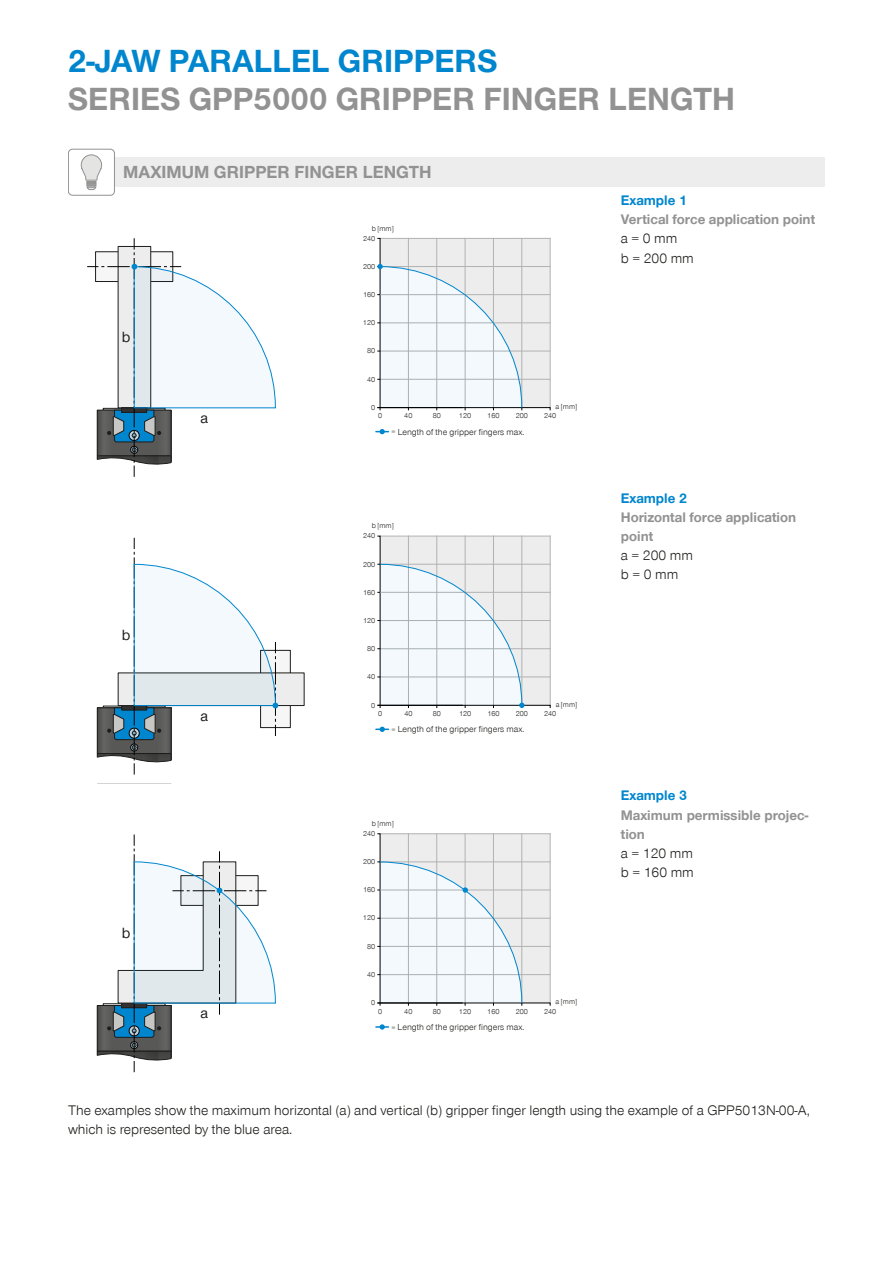
<style>
.page{position:relative;width:893px;height:1263px;background:#fff}
.page>*{position:absolute;margin:0;border:0;box-sizing:border-box;transform-origin:0 0}
.CB_AF_Headline_22_25{font:700 33px/37.5px "Zimmer Group Sans Global";color:#939292}
.CB_AF_Sub-Headline_1{font:700 18px "Zimmer Group Sans Global";color:#939292}
.t1{font:15.3px "Zimmer Group Sans Global";color:#1d1d1b}
.CB_AF_Fließtext_9_5{font:700 14.25px/19.2px "Zimmer Group Sans Global";color:#939292}
.CB_AF_Fließtext_9_5-2{font:300 14.25px/19.2px "Zimmer Group Sans Global";color:#1d1d1b}
.t2{font:300 9px "Zimmer Group Sans Global";color:#1d1d1b}
.t3{font:300 7.5px "Zimmer Group Sans Global";color:#1d1d1b}
.s1{color:#0086ce}
.s2{font-weight:300;color:#1d1d1b}
</style>
<div class="page">
<div style="left:115px;top:157px;width:710px;height:30px;background:#ededed"></div>
<div style="left:68px;top:149px;width:47px;height:47px;border:1px solid #939292;border-radius:4px"></div>
<svg style="left:81px;top:154px;width:21px;height:36px"></svg>
<svg style="left:87px;top:238px;width:189px;height:239px"></svg>
<svg style="left:376px;top:429px;width:12px;height:5px"></svg>
<svg style="left:377px;top:237px;width:174px;height:174px"></svg>
<div style="left:261px;top:650px;width:29px;height:77px;background:#f6f6f6"></div>
<div style="left:260px;top:650px;width:31px;height:78px;border:1px solid #1d1d1b"></div>
<div style="left:118px;top:673px;width:186px;height:32px;background:#ededed"></div>
<div style="left:118px;top:673px;width:186px;height:33px;border:1px solid #1d1d1b"></div>
<svg style="left:96px;top:538px;width:182px;height:237px"></svg>
<svg style="left:376px;top:727px;width:12px;height:5px"></svg>
<svg style="left:377px;top:535px;width:174px;height:173px"></svg>
<svg style="left:96px;top:834px;width:180px;height:239px"></svg>
<svg style="left:376px;top:1024px;width:12px;height:5px"></svg>
<svg style="left:377px;top:833px;width:174px;height:173px"></svg>
<p class="CB_AF_Headline_22_25" style="left:68px;top:42px;width:669px"><span class="s1">2-JAW PARALLEL GRIPPERS<br></span>SERIES GPP5000 GRIPPER FINGER LENGTH</p>
<p class="CB_AF_Sub-Headline_1" style="left:123px;top:161px;width:310px">MAXIMUM GRIPPER FINGER LENGTH</p>
<p class="t3" style="left:372px;top:224px;width:24px">b [mm]</p>
<p class="t3" style="left:363px;top:234px;width:14px">240</p>
<p class="t3" style="left:363px;top:262px;width:14px">200</p>
<p class="t3" style="left:363px;top:290px;width:14px">160</p>
<p class="t1" style="left:122px;top:328px;width:10px">b</p>
<p class="t1" style="left:200px;top:408px;width:9px">a</p>
<p class="t1" style="left:122px;top:626px;width:10px">b</p>
<p class="t1" style="left:200px;top:706px;width:9px">a</p>
<p class="t1" style="left:122px;top:923px;width:10px">b</p>
<p class="t1" style="left:200px;top:1004px;width:9px">a</p>
<p class="t3" style="left:363px;top:318px;width:14px">120</p>
<p class="t3" style="left:367px;top:346px;width:10px">80</p>
<p class="t3" style="left:367px;top:375px;width:10px">40</p>
<p class="t3" style="left:371px;top:403px;width:6px">0</p>
<p class="t3" style="left:378px;top:411px;width:6px">0</p>
<p class="t3" style="left:556px;top:402px;width:23px">a [mm]</p>
<p class="t3" style="left:404px;top:411px;width:10px">40</p>
<p class="t3" style="left:433px;top:411px;width:10px">80</p>
<p class="t3" style="left:459px;top:411px;width:14px">120</p>
<p class="t3" style="left:487px;top:411px;width:14px">160</p>
<p class="t3" style="left:516px;top:411px;width:14px">200</p>
<p class="t3" style="left:544px;top:411px;width:14px">240</p>
<p class="t2" style="left:398px;top:426px;width:128px">Length of the gripper fingers max.</p>
<p class="t3" style="left:392px;top:427px;width:6px">=</p>
<p class="t3" style="left:372px;top:521px;width:24px">b [mm]</p>
<p class="t3" style="left:363px;top:531px;width:14px">240</p>
<p class="t3" style="left:363px;top:559px;width:14px">200</p>
<p class="t3" style="left:363px;top:588px;width:14px">160</p>
<p class="t3" style="left:363px;top:616px;width:14px">120</p>
<p class="t3" style="left:367px;top:644px;width:10px">80</p>
<p class="t3" style="left:367px;top:672px;width:10px">40</p>
<p class="t3" style="left:371px;top:701px;width:6px">0</p>
<p class="t3" style="left:378px;top:709px;width:6px">0</p>
<p class="t3" style="left:556px;top:700px;width:23px">a [mm]</p>
<p class="t3" style="left:404px;top:709px;width:10px">40</p>
<p class="t3" style="left:433px;top:709px;width:10px">80</p>
<p class="t3" style="left:459px;top:709px;width:14px">120</p>
<p class="t3" style="left:487px;top:709px;width:14px">160</p>
<p class="t3" style="left:516px;top:709px;width:14px">200</p>
<p class="t3" style="left:544px;top:709px;width:14px">240</p>
<p class="t2" style="left:398px;top:724px;width:128px">Length of the gripper fingers max.</p>
<p class="t3" style="left:392px;top:725px;width:6px">=</p>
<p class="t3" style="left:372px;top:819px;width:24px">b [mm]</p>
<p class="t3" style="left:363px;top:829px;width:14px">240</p>
<p class="t3" style="left:363px;top:857px;width:14px">200</p>
<p class="t3" style="left:363px;top:885px;width:14px">160</p>
<p class="t3" style="left:363px;top:913px;width:14px">120</p>
<p class="t3" style="left:367px;top:942px;width:10px">80</p>
<p class="t3" style="left:367px;top:970px;width:10px">40</p>
<p class="t3" style="left:371px;top:998px;width:6px">0</p>
<p class="t3" style="left:378px;top:1007px;width:6px">0</p>
<p class="t3" style="left:556px;top:997px;width:23px">a [mm]</p>
<p class="t3" style="left:404px;top:1007px;width:10px">40</p>
<p class="t3" style="left:433px;top:1007px;width:10px">80</p>
<p class="t3" style="left:459px;top:1007px;width:14px">120</p>
<p class="t3" style="left:487px;top:1007px;width:14px">160</p>
<p class="t3" style="left:516px;top:1007px;width:14px">200</p>
<p class="t3" style="left:544px;top:1007px;width:14px">240</p>
<p class="t2" style="left:398px;top:1022px;width:128px">Length of the gripper fingers max.</p>
<p class="t3" style="left:392px;top:1022px;width:6px">=</p>
<p class="CB_AF_Fließtext_9_5" style="left:621px;top:191px;width:196px"><span class="s1">Example 1<br></span>Vertical force application point <span class="s2">a = 0 mm<br>b = 200 mm</span></p>
<p class="CB_AF_Fließtext_9_5" style="left:621px;top:488px;width:177px"><span class="s1">Example 2<br></span>Horizontal force application point<br><span class="s2">a = 200 mm<br>b = 0 mm</span></p>
<p class="CB_AF_Fließtext_9_5" style="left:621px;top:786px;width:189px"><span class="s1">Example 3<br></span>Maximum permissible projec&shy;tion<br><span class="s2">a = 120 mm<br>b = 160 mm</span></p>
<p class="CB_AF_Fließtext_9_5-2" style="left:68px;top:1101px;width:743px">The examples show the maximum horizontal (a) and vertical (b) gripper finger length using the example of a GPP5013N-00-A, which is represented by the blue area.</p>
</div>
